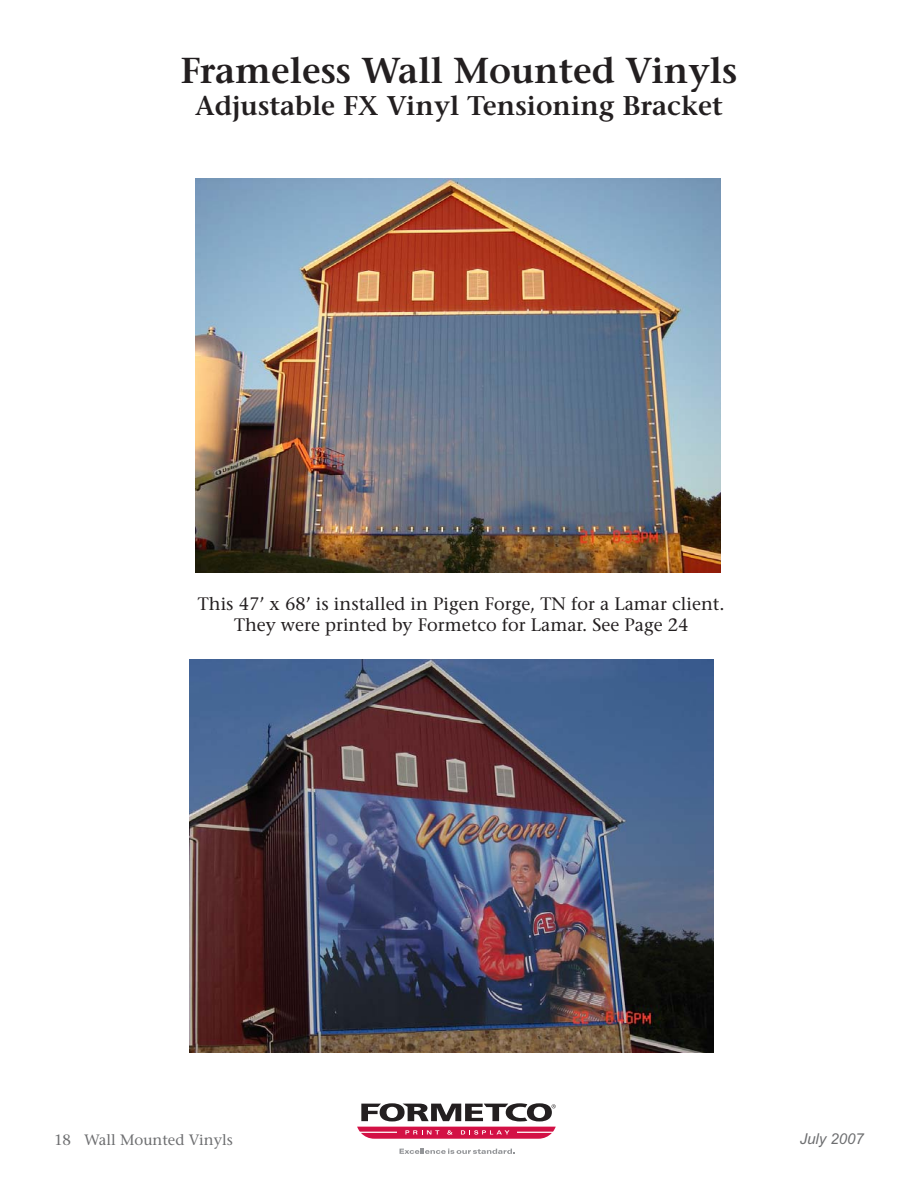
<style>
.page{position:relative;width:918px;height:1188px;background:#fff}
.page>*{position:absolute;margin:0;border:0;box-sizing:border-box;transform-origin:0 0}
.t1{font:600 36px "Stone Serif";color:#231f20}
.t2{font:600 27px "Stone Serif";color:#231f20}
.t3{font:18px/21.6px "Stone Serif";color:#231f20;text-align:center}
.t4{font:15px "Stone Serif";color:#6d6e70}
.t5{font:italic 15px "Arial";color:#6d6e70}
</style>
<div class="page">
<svg style="left:400px;top:1149px;width:115px;height:5px"></svg>
<svg style="left:361px;top:1103px;width:195px;height:18px"></svg>
<svg style="left:357px;top:1127px;width:199px;height:12px;background:#d93561"></svg>
<img style="left:196px;top:178px;width:525px;height:394px">
<img style="left:189px;top:659px;width:525px;height:394px">
<h1 class="t1" style="left:180px;top:56px;width:559px">Frameless Wall Mounted Vinyls</h1>
<h2 class="t2" style="left:195px;top:95px;width:529px">Adjustable FX Vinyl Tensioning Bracket</h2>
<p class="t3" style="left:198px;top:595px;width:528px">This 47’ x 68’ is installed in Pigen Forge, TN for a Lamar client.<br>They were printed by Formetco for Lamar. See Page 24</p>
<p class="t4" style="left:54px;top:1134px;width:180px">18 Wall Mounted Vinyls</p>
<p class="t5" style="left:800px;top:1130px;width:66px">July 2007</p>
</div>
